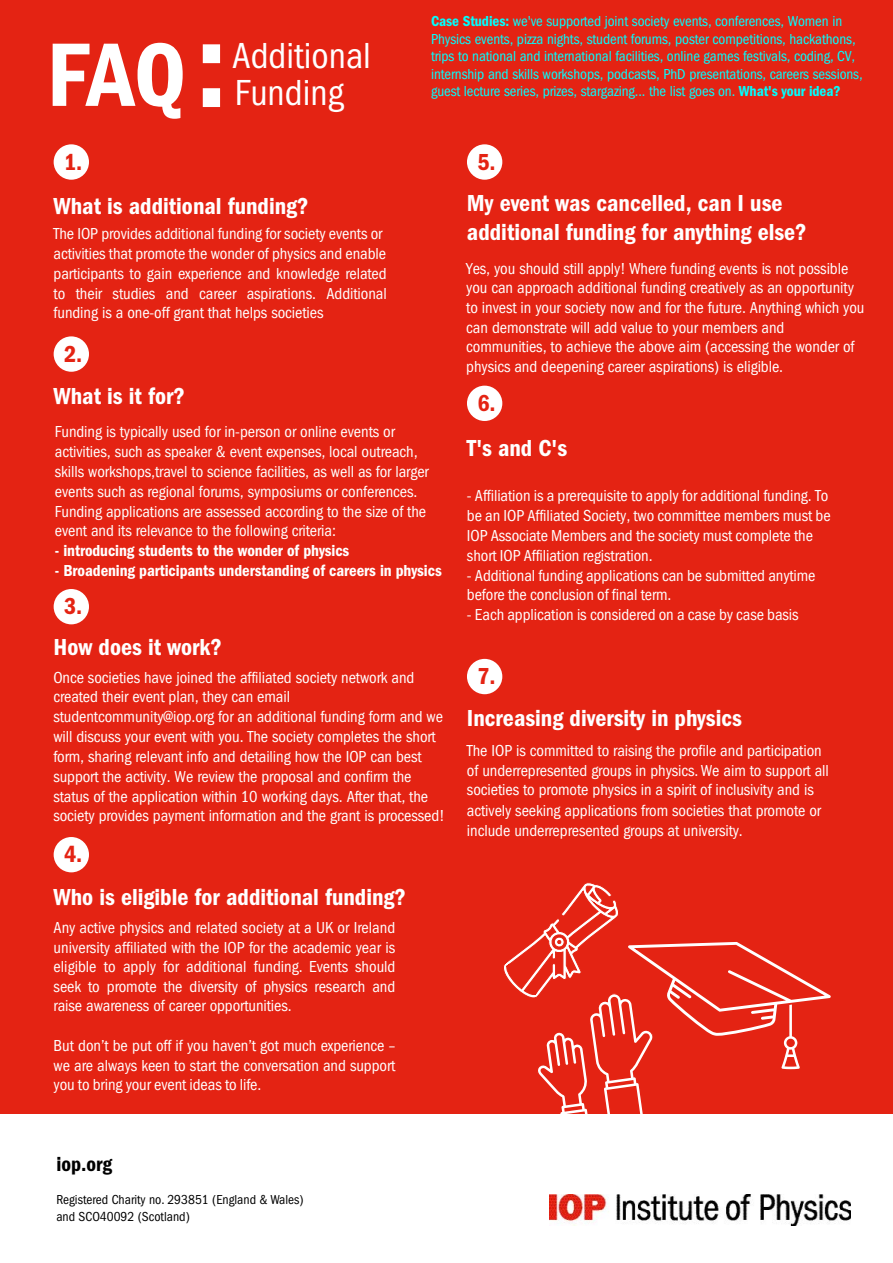
<style>
.page{position:relative;width:893px;height:1263px;background:#e42313}
.page>*{position:absolute;margin:0;border:0;box-sizing:border-box;transform-origin:0 0}
.t1{font:127.2px "ITC Franklin Gothic Std Dm Cd";color:#fff}
.t2{font:93.3px "ITC Franklin Gothic Std Dm Cd";color:#fff}
.t3{font:condensed 37.5px "ITC Franklin Gothic Std";color:#fff}
.t4{font:24px/28.8px "ITC Franklin Gothic Std Dm Cd";color:#fff}
.t5{font:24px "ITC Franklin Gothic Std Dm Cd";color:#e42313}
.t6{font:21px "ITC Franklin Gothic Std Dm Cd";color:#000}
.t7{font:condensed 16.5px/19.8px "ITC Franklin Gothic Std";letter-spacing:-.005em;color:#fff}
.t8{font:16.5px "ITC Franklin Gothic Std Dm Cd";letter-spacing:-.005em;color:#fff}
.t9{font:condensed 15px/17.5px "ITC Franklin Gothic Std";letter-spacing:-.005em;color:#0ff}
.t10{font:condensed 13.5px/16.5px "ITC Franklin Gothic Std";color:#000}
.s1{font-family:"ITC Franklin Gothic Std Dm Cd";font-stretch:normal}
</style>
<div class="page">
<div style="left:0;top:1114px;width:893px;height:149px;background:#fff"></div>
<img style="left:550px;top:1195px;width:300px;height:31px">
<div style="left:54px;top:144px;width:35px;height:36px;background:#fff;border-radius:50%"></div>
<div style="left:54px;top:336px;width:35px;height:36px;background:#fff;border-radius:50%"></div>
<div style="left:54px;top:589px;width:35px;height:35px;background:#fff;border-radius:50%"></div>
<div style="left:467px;top:144px;width:35px;height:36px;background:#fff;border-radius:50%"></div>
<div style="left:467px;top:386px;width:35px;height:35px;background:#fff;border-radius:50%"></div>
<div style="left:467px;top:659px;width:35px;height:35px;background:#fff;border-radius:50%"></div>
<div style="left:54px;top:837px;width:35px;height:35px;background:#fff;border-radius:50%"></div>
<svg style="left:503px;top:883px;width:328px;height:231px"></svg>
<h2 class="t2" style="left:47px;top:22px;width:141px">FAQ</h2>
<h3 class="t3" style="left:232px;top:34px;width:140px">Additional</h3>
<h1 class="t1" style="left:195px;top:-8px;width:34px">:</h1>
<h3 class="t3" style="left:235px;top:72px;width:110px">Funding</h3>
<h3 class="t5" style="left:64px;top:148px;width:20px">1.</h3>
<h3 class="t4" style="left:54px;top:192px;width:257px">What is additional funding?</h3>
<p class="t7" style="left:54px;top:224px;width:335px">The IOP provides additional funding for society events or activities that promote the wonder of physics and enable participants to gain experience and knowledge related to their studies and career aspirations. Additional funding is a one-off grant that helps societies</p>
<h3 class="t5" style="left:64px;top:340px;width:20px">2.</h3>
<h3 class="t4" style="left:54px;top:382px;width:133px">What is it for?</h3>
<p class="t9" style="left:431px;top:12px;width:433px"><span class="s1">Case Studies:</span> we've supported joint society events, conferences, Women in Physics events, pizza nights, student forums, poster competitions, hackathons, trips to national and international facilities, online games festivals, coding, CV, internship and skills workshops, podcasts, PhD presentations, careers sessions, guest lecture series, prizes, stargazing... the list goes on. <span class="s1">What's your idea?</span></p>
<h3 class="t5" style="left:477px;top:148px;width:20px">5.</h3>
<h3 class="t4" style="left:467px;top:189px;width:341px">My event was cancelled, can I use additional funding for anything else?</h3>
<p class="t7" style="left:466px;top:259px;width:400px">Yes, you should still apply! Where funding events is not possible you can approach additional funding creatively as an opportunity to invest in your society now and for the future. Anything which you can demonstrate will add value to your members and communities, to achieve the above aim (accessing the wonder of physics and deepening career aspirations) is eligible.</p>
<h3 class="t5" style="left:477px;top:389px;width:20px">6.</h3>
<p class="t7" style="left:55px;top:422px;width:375px">Funding is typically used for in-person or online events or activities, such as speaker &amp; event expenses, local outreach, skills workshops,travel to science facilities, as well as for larger events such as regional forums, symposiums or conferences.<br>Funding applications are assessed according to the size of the event and its relevance to the following criteria:</p>
<p class="t8" style="left:55px;top:541px;width:296px">- introducing students to the wonder of physics</p>
<p class="t8" style="left:55px;top:561px;width:388px">- Broadening participants understanding of careers in physics</p>
<h3 class="t5" style="left:64px;top:593px;width:20px">3.</h3>
<h3 class="t4" style="left:54px;top:632px;width:170px">How does it work?</h3>
<p class="t7" style="left:53px;top:667px;width:393px">Once societies have joined the affiliated society network and created their event plan, they can email studentcommunity@iop.org for an additional funding form and we will discuss your event with you. The society completes the short form, sharing relevant info and detailing how the IOP can best support the activity. We review the proposal and confirm the status of the application within 10 working days. After that, the society provides payment information and the grant is processed!</p>
<h3 class="t5" style="left:64px;top:841px;width:20px">4.</h3>
<h3 class="t4" style="left:54px;top:883px;width:354px">Who is eligible for additional funding?</h3>
<p class="t7" style="left:54px;top:918px;width:343px;text-align:justify">Any active physics and related society at a UK or Ireland university affiliated with the IOP for the academic year is eligible to apply for additional funding. Events should seek to promote the diversity of physics research and raise awareness of career opportunities.</p>
<p class="t7" style="left:54px;top:1035px;width:343px;text-align:justify">But don’t be put off if you haven’t got much experience – we are always keen to start the conversation and support you to bring your event ideas to life.</p>
<h3 class="t4" style="left:467px;top:434px;width:102px">T's and C's</h3>
<p class="t7" style="left:467px;top:486px;width:365px">- Affiliation is a prerequisite to apply for additional funding. To be an IOP Affiliated Society, two committee members must be IOP Associate Members and the society must complete the short IOP Affiliation registration.</p>
<p class="t7" style="left:467px;top:565px;width:350px">- Additional funding applications can be submitted anytime before the conclusion of final term.</p>
<p class="t7" style="left:467px;top:605px;width:333px">- Each application is considered on a case by case basis</p>
<h3 class="t5" style="left:477px;top:662px;width:20px">7.</h3>
<h3 class="t4" style="left:467px;top:704px;width:276px">Increasing diversity in physics</h3>
<p class="t7" style="left:467px;top:740px;width:363px">The IOP is committed to raising the profile and participation of underrepresented groups in physics.We aim to support all societies to promote physics in a spirit of inclusivity and is actively seeking applications from societies that promote or include underrepresented groups at university.</p>
<p class="t6" style="left:56px;top:1152px;width:57px">iop.org</p>
<p class="t10" style="left:56px;top:1191px;width:249px">Registered Charity no. 293851 (England &amp; Wales) and SCO40092 (Scotland)</p>
</div>
